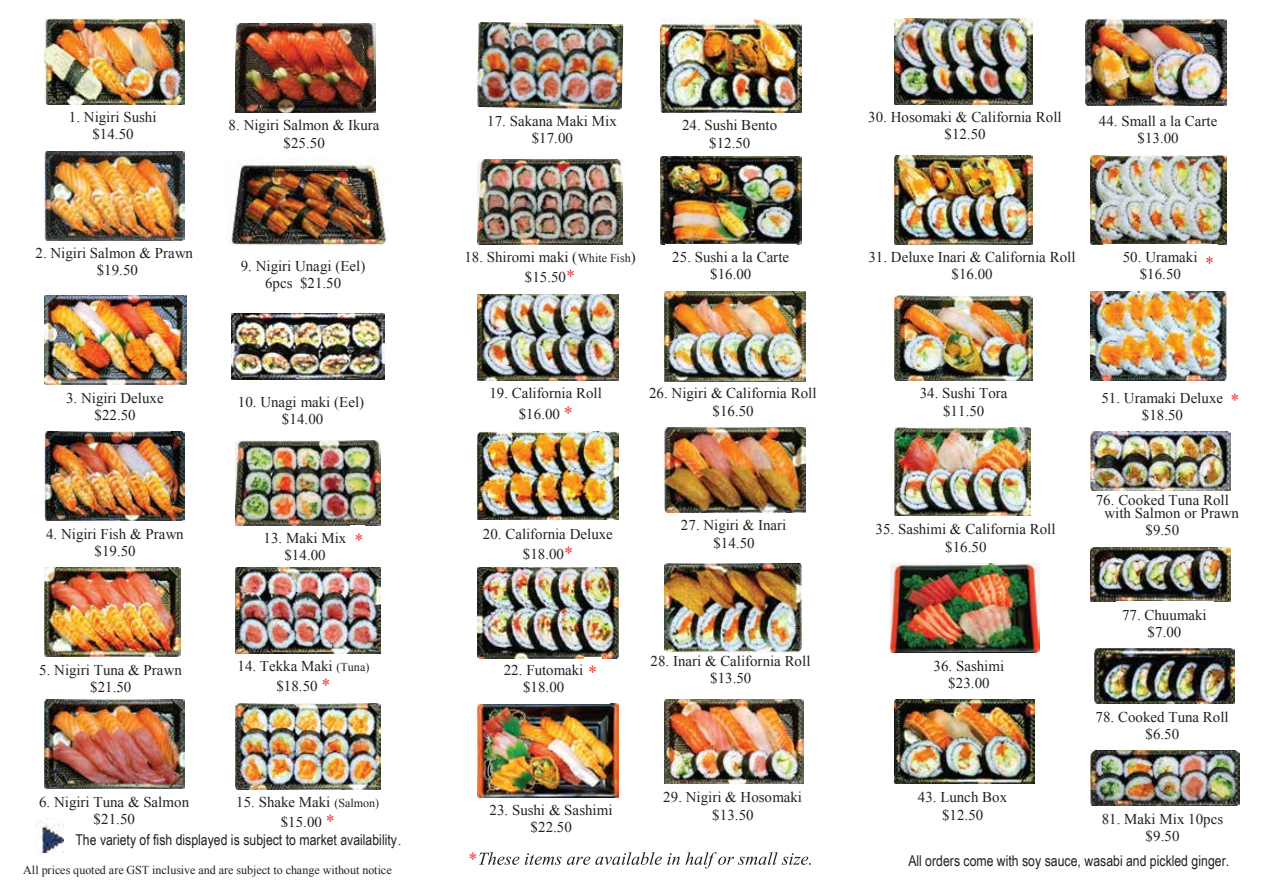
<style>
.page{position:relative;width:1265px;height:895px;background:#fff}
.page>*{position:absolute;margin:0;border:0;box-sizing:border-box;transform-origin:0 0}
.t1{font:18px "Times New Roman";color:#ee3432}
.t2{font:15px/17.2px "Times New Roman";color:#231f20;text-align:center}
.t3{font:15px "Arial Narrow";color:#231f20}
.t4{font:12px "Times New Roman";color:#231f20}
.s1{font-size:12px}
.s2{font-size:18px;color:#ee3432}
.s3{font-family:"Times New Roman"}
</style>
<div class="page">
<img style="left:235px;top:23px;width:141px;height:90px">
<img style="left:44px;top:431px;width:140px;height:90px">
<img style="left:44px;top:295px;width:143px;height:90px">
<img style="left:478px;top:431px;width:140px;height:89px">
<img style="left:661px;top:155px;width:140px;height:89px">
<img style="left:478px;top:704px;width:140px;height:93px">
<img style="left:665px;top:699px;width:138px;height:85px">
<img style="left:44px;top:151px;width:140px;height:89px">
<img style="left:477px;top:22px;width:146px;height:87px">
<div style="left:661px;top:113px;width:138px;height:43px;background:#fff"></div>
<img style="left:894px;top:427px;width:137px;height:89px">
<img style="left:894px;top:295px;width:139px;height:85px">
<img style="left:665px;top:563px;width:136px;height:90px">
<img style="left:894px;top:19px;width:139px;height:85px">
<img style="left:44px;top:19px;width:140px;height:85px">
<img style="left:44px;top:567px;width:136px;height:90px">
<img style="left:44px;top:699px;width:140px;height:90px">
<img style="left:228px;top:159px;width:159px;height:86px">
<img style="left:235px;top:441px;width:145px;height:84px">
<img style="left:235px;top:567px;width:145px;height:86px">
<img style="left:235px;top:704px;width:145px;height:85px">
<img style="left:478px;top:294px;width:140px;height:86px">
<img style="left:478px;top:567px;width:140px;height:91px">
<img style="left:661px;top:19px;width:140px;height:94px">
<img style="left:665px;top:427px;width:140px;height:85px">
<img style="left:894px;top:155px;width:139px;height:89px">
<img style="left:665px;top:291px;width:140px;height:91px">
<img style="left:890px;top:563px;width:149px;height:90px">
<img style="left:1090px;top:155px;width:136px;height:89px">
<img style="left:1090px;top:291px;width:136px;height:89px">
<svg style="left:479px;top:852px;width:332px;height:16px"></svg>
<img style="left:232px;top:313px;width:152px;height:67px">
<div style="left:584px;top:657px;width:17px;height:25px;background:#fff"></div>
<img style="left:478px;top:159px;width:144px;height:85px">
<img style="left:894px;top:699px;width:141px;height:85px">
<img style="left:1086px;top:19px;width:140px;height:87px">
<img style="left:1090px;top:547px;width:140px;height:54px">
<img style="left:1094px;top:648px;width:141px;height:56px">
<img style="left:1090px;top:431px;width:140px;height:60px">
<img style="left:1090px;top:750px;width:149px;height:56px">
<img style="left:36px;top:818px;width:27px;height:34px">
<p class="t2" style="left:69px;top:108px;width:89px">1. Nigiri Sushi $14.50</p>
<p class="t2" style="left:229px;top:116px;width:152px">8. Nigiri Salmon &amp; Ikura $25.50</p>
<p class="t2" style="left:487px;top:112px;width:131px">17. Sakana Maki Mix $17.00</p>
<p class="t2" style="left:682px;top:116px;width:97px">24. Sushi Bento $12.50</p>
<p class="t2" style="left:868px;top:108px;width:195px">30. Hosomaki &amp; California Roll $12.50</p>
<p class="t2" style="left:1099px;top:112px;width:120px">44. Small a la Carte $13.00</p>
<p class="t2" style="left:35px;top:244px;width:159px">2. Nigiri Salmon &amp; Prawn $19.50</p>
<p class="t2" style="left:241px;top:257px;width:126px">9. Nigiri Unagi (Eel)<br>6pcs $21.50</p>
<p class="t2" style="left:464px;top:247px;width:173px;line-height:20.4px">18. Shiromi maki (<span class="s1">White Fish</span>) $15.50<span class="s2">*</span></p>
<p class="t2" style="left:672px;top:248px;width:118px">25. Sushi a la Carte $16.00</p>
<p class="t2" style="left:868px;top:248px;width:209px">31. Deluxe Inari &amp; California Roll $16.00</p>
<p class="t2" style="left:1123px;top:248px;width:76px">50. Uramaki $16.50</p>
<p class="t1" style="left:1205px;top:251px;width:10px">*</p>
<p class="t2" style="left:66px;top:389px;width:99px">3. Nigiri Deluxe $22.50</p>
<p class="t2" style="left:238px;top:393px;width:128px">10. Unagi maki (Eel) $14.00</p>
<p class="t2" style="left:489px;top:383px;width:114px;line-height:20.4px">19. California Roll $16.00 <span class="s2">*</span></p>
<p class="t2" style="left:649px;top:384px;width:169px">26. Nigiri &amp; California Roll $16.50</p>
<p class="t2" style="left:920px;top:384px;width:89px">34. Sushi Tora $11.50</p>
<p class="t2" style="left:1101px;top:389px;width:123px">51. Uramaki Deluxe $18.50</p>
<p class="t1" style="left:1230px;top:387px;width:10px">*</p>
<p class="t2" style="left:46px;top:525px;width:139px">4. Nigiri Fish &amp; Prawn $19.50</p>
<p class="t2" style="left:264px;top:529px;width:84px">13. Maki Mix $14.00</p>
<p class="t1" style="left:354px;top:528px;width:10px">*</p>
<p class="t2" style="left:483px;top:523px;width:131px;line-height:20.4px">20. California Deluxe $18.00<span class="s2">*</span></p>
<p class="t2" style="left:681px;top:516px;width:107px">27. Nigiri &amp; Inari $14.50</p>
<p class="t2" style="left:875px;top:520px;width:182px">35. Sashimi &amp; California Roll $16.50</p>
<p class="t2" style="left:1105px;top:494px;width:136px;line-height:12.9px;text-align:left;text-indent:-9px">76. Cooked Tuna Roll with Salmon or Prawn</p>
<p class="t2" style="left:1145px;top:521px;width:35px">$9.50</p>
<p class="t2" style="left:1122px;top:606px;width:86px">77. Chuumaki $7.00</p>
<p class="t2" style="left:39px;top:661px;width:144px">5. Nigiri Tuna &amp; Prawn $21.50</p>
<p class="t2" style="left:237px;top:655px;width:133px;line-height:20.4px">14. Tekka Maki <span class="s1">(Tuna) </span>$18.50 <span class="s2">*</span></p>
<p class="t2" style="left:504px;top:661px;width:81px">22. Futomaki $18.00</p>
<p class="t1" style="left:588px;top:660px;width:10px">*</p>
<p class="t2" style="left:650px;top:652px;width:161px">28. Inari &amp; California Roll $13.50</p>
<p class="t2" style="left:933px;top:657px;width:72px">36. Sashimi $23.00</p>
<p class="t2" style="left:1095px;top:708px;width:135px">78. Cooked Tuna Roll $6.50</p>
<p class="t2" style="left:39px;top:793px;width:152px">6. Nigiri Tuna &amp; Salmon $21.50</p>
<p class="t2" style="left:236px;top:791px;width:144px;line-height:20.4px">15. Shake Maki <span class="s1">(Salmon) </span>$15.00 <span class="s2">*</span></p>
<p class="t3" style="left:75px;top:829px;width:327px">The variety of fish displayed is subject to market availability<span class="s3">.</span></p>
<p class="t4" style="left:23px;top:862px;width:370px">All prices quoted are GST inclusive and are subject to change without notice</p>
<p class="t2" style="left:489px;top:801px;width:125px">23. Sushi &amp; Sashimi $22.50</p>
<p class="t2" style="left:663px;top:788px;width:140px">29. Nigiri &amp; Hosomaki $13.50</p>
<p class="t2" style="left:918px;top:788px;width:91px">43. Lunch Box $12.50</p>
<p class="t2" style="left:1102px;top:810px;width:123px">81. Maki Mix 10pcs $9.50</p>
<p class="t1" style="left:469px;top:846px;width:10px">*</p>
<p class="t3" style="left:908px;top:850px;width:322px">All orders come with soy sauce, wasabi and pickled ginger.</p>
</div>
